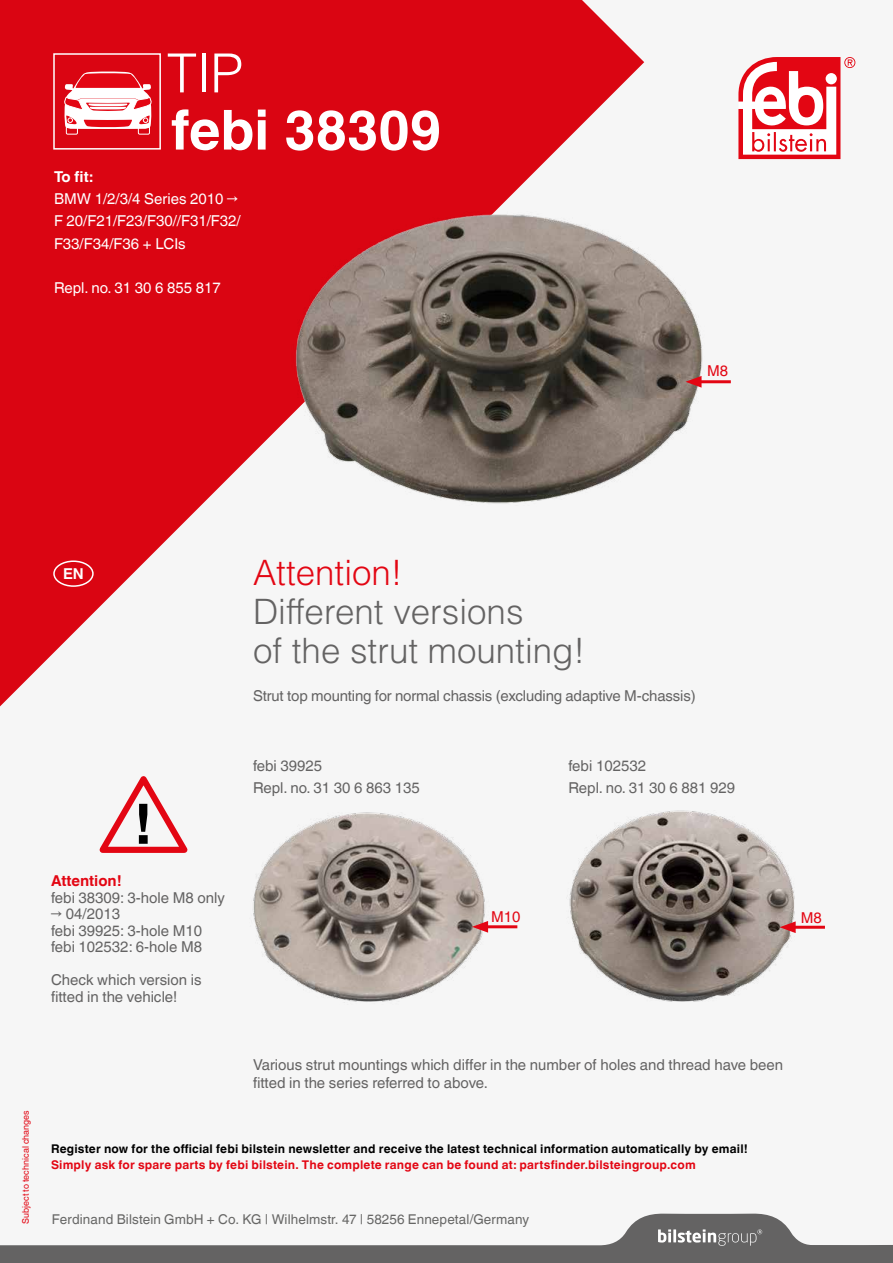
<style>
.page{position:relative;width:893px;height:1263px;background:#f6f6f6}
.page>*{position:absolute;margin:0;border:0;box-sizing:border-box;transform-origin:0 0}
.t1{font:700 55.2px "Helvetica World";letter-spacing:-.005em;color:#fff}
.t2{font:300 54px "Helvetica LT Pro";color:#fff}
.t3{font:300 34.95px/39px "Helvetica LT Pro";color:#646363}
.t4{font:300 34.95px "Helvetica LT Pro";color:#e30613}
.t5{font:15px/16.5px "Helvetica World";color:#646363}
.t6{font:15px/22.2px "Helvetica World";color:#fff}
.t7{font:700 15px "Helvetica World";color:#e30613}
.t8{font:700 15px "Helvetica World";color:#fff}
.t9{font:15px "Helvetica World";color:#e30613}
.t10{font:13.5px "Helvetica World";letter-spacing:.01em;color:#666665}
.t11{font:700 12px "Helvetica World";letter-spacing:.015em;color:#000}
.t12{font:700 12px "Helvetica World";letter-spacing:.015em;color:#e30613}
.t13{font:9px "Helvetica World";color:#e30613}
</style>
<div class="page">
<svg style="left:0;top:0;width:644px;height:707px;fill:#da0512"></svg>
<svg style="left:0;top:1213px;width:893px;height:50px"></svg>
<svg style="left:738px;top:57px;width:117px;height:102px"></svg>
<div style="left:53px;top:53px;width:108px;height:97px;border:2px solid #fff"></div>
<div style="left:66px;top:123px;width:12px;height:11px;border:1px solid #fff"></div>
<div style="left:138px;top:123px;width:12px;height:11px;border:1px solid #fff"></div>
<svg style="left:63px;top:71px;width:90px;height:58px"></svg>
<div style="left:53px;top:560px;width:41px;height:27px;border:2px solid #fff;border-radius:50%"></div>
<svg style="left:99px;top:776px;width:89px;height:77px"></svg>
<img style="left:273px;top:194px;width:452px;height:328px">
<img style="left:253px;top:812px;width:242px;height:190px">
<hr style="left:482px;top:925px;width:35px;height:3px;background:#e30613">
<svg style="left:472px;top:921px;width:16px;height:12px"></svg>
<img style="left:569px;top:810px;width:240px;height:192px">
<hr style="left:790px;top:926px;width:35px;height:3px;background:#e30613">
<svg style="left:780px;top:921px;width:16px;height:12px"></svg>
<hr style="left:696px;top:380px;width:35px;height:3px;background:#e30613">
<svg style="left:685px;top:376px;width:17px;height:12px"></svg>
<h2 class="t2" style="left:167px;top:40px;width:78px">TIP</h2>
<h1 class="t1" style="left:171px;top:98px;width:272px">febi 38309</h1>
<p class="t8" style="left:54px;top:168px;width:40px">To fit:</p>
<p class="t6" style="left:54px;top:188px;width:188px">BMW 1/2/3/4 Series 2010 →<br>F 20/F21/F23/F30//F31/F32/<br>F33/F34/F36 + LCIs</p>
<p class="t6" style="left:54px;top:277px;width:168px">Repl. no. 31 30 6 855 817</p>
<p class="t9" style="left:707px;top:362px;width:23px">M8</p>
<p class="t8" style="left:63px;top:565px;width:22px">EN</p>
<h3 class="t4" style="left:253px;top:551px;width:151px">Attention!</h3>
<h3 class="t3" style="left:253px;top:592px;width:334px">Different versions<br>of the strut mounting!</h3>
<p class="t5" style="left:253px;top:687px;width:444px">Strut top mounting for normal chassis (excluding adaptive M-chassis)</p>
<p class="t5" style="left:253px;top:754px;width:168px;line-height:22.2px">febi 39925<br>Repl. no. 31 30 6 863 135</p>
<p class="t5" style="left:568px;top:754px;width:168px;line-height:22.2px">febi 102532<br>Repl. no. 31 30 6 881 929</p>
<p class="t7" style="left:51px;top:872px;width:72px">Attention!</p>
<p class="t5" style="left:51px;top:889px;width:175px">febi 38309: 3-hole M8 only</p>
<p class="t5" style="left:51px;top:906px;width:153px">→ 04/2013<br>febi 39925: 3-hole M10 febi 102532: 6-hole M8</p>
<p class="t5" style="left:51px;top:972px;width:152px">Check which version is fitted in the vehicle!</p>
<p class="t9" style="left:491px;top:908px;width:31px">M10</p>
<p class="t9" style="left:801px;top:909px;width:23px">M8</p>
<p class="t13" style="left:21px;top:1224px;width:115px;rotate:-90deg">Subject to technical changes</p>
<p class="t5" style="left:253px;top:1056px;width:532px;line-height:18px">Various strut mountings which differ in the number of holes and thread have been fitted in the series referred to above.</p>
<p class="t11" style="left:51px;top:1141px;width:698px">Register now for the official febi bilstein newsletter and receive the latest technical information automatically by email!</p>
<p class="t12" style="left:51px;top:1158px;width:646px">Simply ask for spare parts by febi bilstein. The complete range can be found at: partsfinder.bilsteingroup.com</p>
<p class="t10" style="left:52px;top:1211px;width:479px">Ferdinand Bilstein GmbH + Co. KG | Wilhelmstr. 47 | 58256 Ennepetal/Germany</p>
</div>
